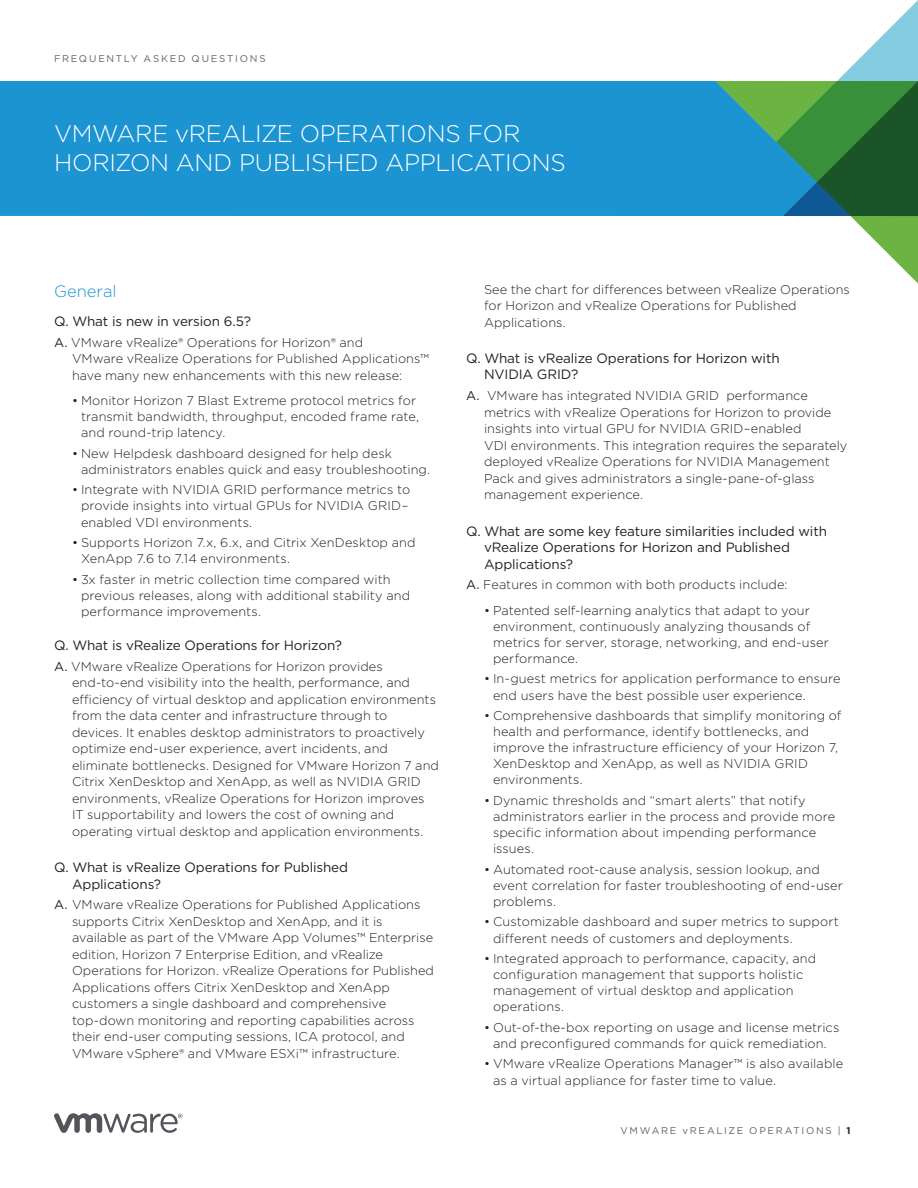
<style>
.page{position:relative;width:918px;height:1188px;background:#fff}
.page>*{position:absolute;margin:0;border:0;box-sizing:border-box;transform-origin:0 0}
._1a__MAIN_TITLE{font:300 24px/28.5px "Gotham";letter-spacing:-.015em;color:#fff}
._5a__SUBHEAD-1{font:300 16.5px "Gotham";color:#1c94d2}
._4b__QUESTION-SUBHEA{font:13.5px/16.5px "Gotham";letter-spacing:-.01em;color:#231f20}
._6a__ANSWER_BODY{font:300 12.75px/16.5px "Gotham";letter-spacing:.005em;color:#231f20}
.FOLIO-BOTTOM-GRAY{font:9.75px "Gotham";letter-spacing:.18em;color:#636265}
.s1{font-weight:400}
.s2{font-weight:700;color:#231f20}
</style>
<div class="page">
<svg style="left:54px;top:1113px;width:129px;height:20px"></svg>
<svg style="left:850px;top:0;width:68px;height:68px"></svg>
<div style="left:0;top:81px;width:716px;height:135px;background:#1c94d2"></div>
<svg style="left:837px;top:68px;width:81px;height:13px"></svg>
<svg style="left:716px;top:81px;width:202px;height:203px"></svg>
<p class="FOLIO-BOTTOM-GRAY" style="left:54px;top:52px;width:213px">FREQUENTLY ASKED QUESTIONS</p>
<p class="_1a__MAIN_TITLE" style="left:54px;top:119px;width:513px">VMWARE vREALIZE OPERATIONS FOR<br>HORIZON AND PUBLISHED APPLICATIONS</p>
<p class="_5a__SUBHEAD-1" style="left:54px;top:280px;width:64px">General</p>
<p class="_4b__QUESTION-SUBHEA" style="left:54px;top:313px;width:199px">Q. What is new in version 6.5?</p>
<p class="_6a__ANSWER_BODY" style="left:72px;top:334px;width:358px;text-indent:-18px"><span class="s1">A.</span> VMware vRealize® Operations for Horizon® and<br>VMware vRealize Operations for Published Applications™ have many new enhancements with this new release:</p>
<p class="_6a__ANSWER_BODY" style="left:81px;top:392px;width:340px;text-indent:-9px">• Monitor Horizon 7 Blast Extreme protocol metrics for transmit bandwidth, throughput, encoded frame rate, and round-trip latency.</p>
<p class="_6a__ANSWER_BODY" style="left:81px;top:445px;width:351px;text-indent:-9px">• New Helpdesk dashboard designed for help desk administrators enables quick and easy troubleshooting.</p>
<p class="_6a__ANSWER_BODY" style="left:81px;top:481px;width:331px;text-indent:-9px">• Integrate with NVIDIA GRID performance metrics to provide insights into virtual GPUs for NVIDIA GRID– enabled VDI environments.</p>
<p class="_6a__ANSWER_BODY" style="left:81px;top:534px;width:336px;text-indent:-9px">• Supports Horizon 7.x, 6.x, and Citrix XenDesktop and<br>XenApp 7.6 to 7.14 environments.</p>
<p class="_6a__ANSWER_BODY" style="left:81px;top:571px;width:331px;text-indent:-9px">• 3x faster in metric collection time compared with previous releases, along with additional stability and performance improvements.</p>
<p class="_4b__QUESTION-SUBHEA" style="left:54px;top:637px;width:290px">Q. What is vRealize Operations for Horizon?</p>
<p class="_6a__ANSWER_BODY" style="left:72px;top:658px;width:369px;text-indent:-18px"><span class="s1">A.</span> VMware vRealize Operations for Horizon provides end-to-end visibility into the health, performance, and efficiency of virtual desktop and application environments from the data center and infrastructure through to devices. It enables desktop administrators to proactively optimize end-user experience, avert incidents, and eliminate bottlenecks. Designed for VMware Horizon 7 and Citrix XenDesktop and XenApp, as well as NVIDIA GRID environments, vRealize Operations for Horizon improves IT supportability and lowers the cost of owning and operating virtual desktop and application environments.</p>
<p class="_4b__QUESTION-SUBHEA" style="left:72px;top:859px;width:278px;text-indent:-18px">Q. What is vRealize Operations for Published<br>Applications?</p>
<p class="_6a__ANSWER_BODY" style="left:72px;top:896px;width:364px;text-indent:-18px"><span class="s1">A.</span> VMware vRealize Operations for Published Applications supports Citrix XenDesktop and XenApp, and it is available as part of the VMware App Volumes™ Enterprise edition, Horizon 7 Enterprise Edition, and vRealize Operations for Horizon. vRealize Operations for Published Applications offers Citrix XenDesktop and XenApp customers a single dashboard and comprehensive top-down monitoring and reporting capabilities across their end-user computing sessions, ICA protocol, and VMware vSphere® and VMware ESXi™ infrastructure.</p>
<p class="_6a__ANSWER_BODY" style="left:484px;top:281px;width:367px">See the chart for differences between vRealize Operations for Horizon and vRealize Operations for Published<br>Applications.</p>
<p class="_4b__QUESTION-SUBHEA" style="left:484px;top:350px;width:297px;text-indent:-18px">Q. What is vRealize Operations for Horizon with<br>NVIDIA GRID?</p>
<p class="_6a__ANSWER_BODY" style="left:484px;top:387px;width:365px;text-indent:-18px"><span class="s1">A.</span> VMware has integrated NVIDIA GRID performance metrics with vRealize Operations for Horizon to provide insights into virtual GPU for NVIDIA GRID–enabled<br>VDI environments. This integration requires the separately deployed vRealize Operations for NVIDIA Management Pack and gives administrators a single-pane-of-glass management experience.</p>
<p class="_4b__QUESTION-SUBHEA" style="left:484px;top:522px;width:345px;text-indent:-18px">Q. What are some key feature similarities included with vRealize Operations for Horizon and Published<br>Applications?</p>
<p class="_6a__ANSWER_BODY" style="left:466px;top:576px;width:323px"><span class="s1">A.</span> Features in common with both products include:</p>
<p class="_6a__ANSWER_BODY" style="left:493px;top:602px;width:337px;text-indent:-9px">• Patented self-learning analytics that adapt to your environment, continuously analyzing thousands of metrics for server, storage, networking, and end-user performance.</p>
<p class="_6a__ANSWER_BODY" style="left:493px;top:670px;width:349px;text-indent:-9px">• In-guest metrics for application performance to ensure end users have the best possible user experience.</p>
<p class="_6a__ANSWER_BODY" style="left:493px;top:707px;width:350px;text-indent:-9px">• Comprehensive dashboards that simplify monitoring of health and performance, identify bottlenecks, and improve the infrastructure efficiency of your Horizon 7, XenDesktop and XenApp, as well as NVIDIA GRID environments.</p>
<p class="_6a__ANSWER_BODY" style="left:493px;top:792px;width:344px;text-indent:-9px">• Dynamic thresholds and “smart alerts” that notify administrators earlier in the process and provide more specific information about impending performance issues.</p>
<p class="_6a__ANSWER_BODY" style="left:493px;top:861px;width:352px;text-indent:-9px">• Automated root-cause analysis, session lookup, and event correlation for faster troubleshooting of end-user problems.</p>
<p class="_6a__ANSWER_BODY" style="left:493px;top:913px;width:347px;text-indent:-9px">• Customizable dashboard and super metrics to support different needs of customers and deployments.</p>
<p class="_6a__ANSWER_BODY" style="left:493px;top:950px;width:325px;text-indent:-9px">• Integrated approach to performance, capacity, and configuration management that supports holistic management of virtual desktop and application operations.</p>
<p class="_6a__ANSWER_BODY" style="left:484px;top:1019px;width:357px;text-align:center">• Out-of-the-box reporting on usage and license metrics and preconfigured commands for quick remediation.</p>
<p class="_6a__ANSWER_BODY" style="left:493px;top:1055px;width:352px;text-indent:-9px">• VMware vRealize Operations Manager™ is also available as a virtual appliance for faster time to value.</p>
<p class="FOLIO-BOTTOM-GRAY" style="left:621px;top:1124px;width:232px">VMWARE vREALIZE OPERATIONS | <span class="s2">1</span></p>
</div>
